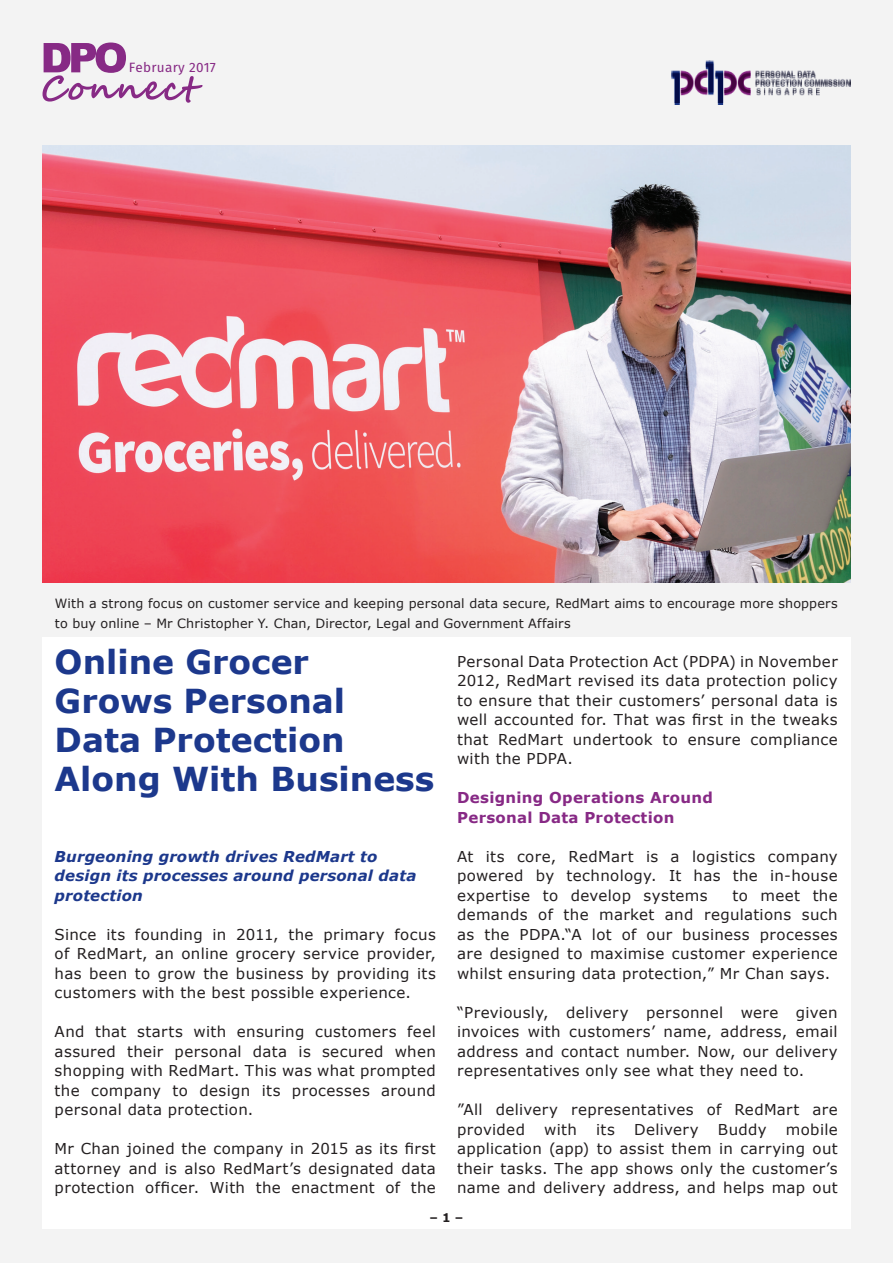
<style>
.page{position:relative;width:893px;height:1263px;background:#f3f3f3}
.page>*{position:absolute;margin:0;border:0;box-sizing:border-box;transform-origin:0 0}
.t1{font:700 33px/39px "Verdana";color:#1c388c}
.Body{font:15px/19.5px "Verdana";letter-spacing:.025em;color:#231f20;text-align:justify}
.t2{font:italic 700 15px/19.5px "Verdana";letter-spacing:.01em;color:#1c388c}
.t3{font:700 15px "Verdana";letter-spacing:.02em;color:#872985}
.t4{font:13.5px "Fira Sans";letter-spacing:.02em;color:#872a85}
.t5{font:12.75px/19.5px "Verdana";letter-spacing:.01em;color:#231f20}
.t6{font:700 12px "Verdana";color:#231f20}
</style>
<div class="page">
<div style="left:43px;top:638px;width:807px;height:591px;background:#fff"></div>
<svg style="left:43px;top:43px;width:159px;height:60px"></svg>
<img style="left:43px;top:146px;width:807px;height:437px">
<img style="left:671px;top:62px;width:179px;height:42px">
<p class="t4" style="left:129px;top:58px;width:88px">February 2017</p>
<p class="t5" style="left:55px;top:594px;width:784px">With a strong focus on customer service and keeping personal data secure, RedMart aims to encourage more shoppers to buy online – Mr Christopher Y. Chan, Director, Legal and Government Affairs</p>
<p class="t1" style="left:55px;top:642px;width:381px">Online Grocer<br>Grows Personal<br>Data Protection<br>Along With Business</p>
<p class="t2" style="left:55px;top:846px;width:363px">Burgeoning growth drives RedMart to design its processes around personal data protection</p>
<p class="Body" style="left:55px;top:924px;width:383px">Since its founding in 2011, the primary focus of RedMart, an online grocery service provider, has been to grow the business by providing its customers with the best possible experience.</p>
<p class="Body" style="left:55px;top:1022px;width:383px">And that starts with ensuring customers feel assured their personal data is secured when shopping with RedMart. This was what prompted the company to design its processes around personal data protection.</p>
<p class="Body" style="left:55px;top:1139px;width:383px">Mr Chan joined the company in 2015 as its first attorney and is also RedMart’s designated data protection officer. With the enactment of the</p>
<p class="Body" style="left:457px;top:651px;width:382px">Personal Data Protection Act (PDPA) in November 2012, RedMart revised its data protection policy to ensure that their customers’ personal data is well accounted for. That was first in the tweaks that RedMart undertook to ensure compliance with the PDPA.</p>
<p class="t3" style="left:457px;top:787px;width:257px">Designing Operations Around</p>
<p class="t3" style="left:457px;top:806px;width:219px">Personal Data Protection</p>
<p class="Body" style="left:457px;top:846px;width:382px">At its core, RedMart is a logistics company powered by technology. It has the in-house expertise to develop systems</p>
<p class="Body" style="left:457px;top:885px;width:382px;text-indent:275px">to meet the demands of the market and regulations such as the PDPA.“A lot of our business processes are designed to maximise customer experience whilst ensuring data protection,” Mr Chan says.</p>
<p class="Body" style="left:457px;top:1002px;width:382px">“Previously, delivery personnel were given invoices with customers’ name, address, email address and contact number. Now, our delivery representatives only see what they need to.</p>
<p class="Body" style="left:457px;top:1100px;width:382px">”All delivery representatives of RedMart are provided</p>
<p class="Body" style="left:457px;top:1119px;width:382px;text-indent:329px">mobile application (app) to assist them in carrying out their tasks. The app shows only the customer’s name and delivery address, and helps map out</p>
<p class="Body" style="left:544px;top:1119px;width:34px">with</p>
<p class="Body" style="left:596px;top:1119px;width:20px">its</p>
<p class="Body" style="left:634px;top:1119px;width:66px">Delivery</p>
<p class="Body" style="left:718px;top:1119px;width:50px">Buddy</p>
<p class="t6" style="left:430px;top:1209px;width:35px">– 1 –</p>
</div>
